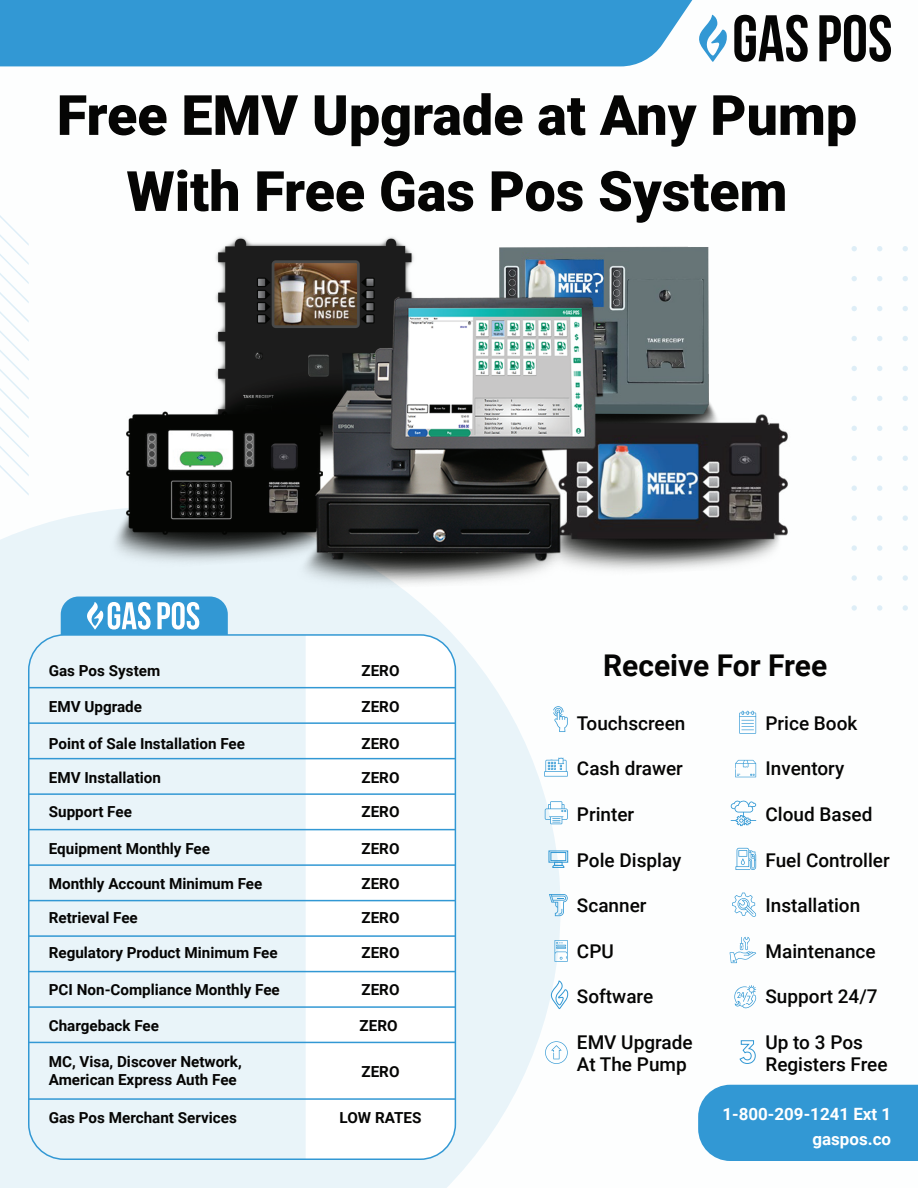
<style>
.page{position:relative;width:918px;height:1188px;background:#fff}
.page>*{position:absolute;margin:0;border:0;box-sizing:border-box;transform-origin:0 0}
.t1{font:900 55.65px/76.1px "Roboto";color:#050504;text-align:center}
.t2{font:700 30px "Roboto";color:#050504}
.t3{font:500 18.9px/22.8px "Roboto";color:#050504}
.t4{font:700 16.95px/24.8px "Roboto";color:#fff;text-align:right}
.t5{font:700 15.15px/18.3px "Roboto";color:#050504}
</style>
<div class="page">
<svg style="left:0;top:510px;width:561px;height:678px;background:#eaf4f9"></svg>
<svg style="left:903px;top:246px;width:5px;height:5px"></svg>
<svg style="left:903px;top:276px;width:5px;height:5px"></svg>
<svg style="left:903px;top:306px;width:5px;height:5px"></svg>
<svg style="left:903px;top:336px;width:5px;height:5px"></svg>
<svg style="left:903px;top:366px;width:5px;height:5px"></svg>
<svg style="left:903px;top:396px;width:5px;height:5px"></svg>
<svg style="left:903px;top:426px;width:5px;height:5px"></svg>
<svg style="left:903px;top:456px;width:5px;height:5px"></svg>
<svg style="left:903px;top:485px;width:5px;height:6px"></svg>
<svg style="left:903px;top:515px;width:5px;height:6px"></svg>
<svg style="left:903px;top:545px;width:5px;height:6px"></svg>
<svg style="left:903px;top:575px;width:5px;height:6px"></svg>
<svg style="left:903px;top:605px;width:5px;height:6px"></svg>
<svg style="left:877px;top:246px;width:5px;height:5px"></svg>
<svg style="left:877px;top:276px;width:5px;height:5px"></svg>
<svg style="left:877px;top:306px;width:5px;height:5px"></svg>
<svg style="left:877px;top:336px;width:5px;height:5px"></svg>
<svg style="left:877px;top:366px;width:5px;height:5px"></svg>
<svg style="left:877px;top:396px;width:5px;height:5px"></svg>
<svg style="left:877px;top:426px;width:5px;height:5px"></svg>
<svg style="left:877px;top:456px;width:5px;height:5px"></svg>
<svg style="left:877px;top:485px;width:5px;height:6px"></svg>
<svg style="left:877px;top:515px;width:5px;height:6px"></svg>
<svg style="left:877px;top:545px;width:5px;height:6px"></svg>
<svg style="left:877px;top:575px;width:5px;height:6px"></svg>
<svg style="left:877px;top:605px;width:5px;height:6px"></svg>
<svg style="left:852px;top:246px;width:5px;height:5px"></svg>
<svg style="left:852px;top:276px;width:5px;height:5px"></svg>
<svg style="left:852px;top:306px;width:5px;height:5px"></svg>
<svg style="left:852px;top:336px;width:5px;height:5px"></svg>
<svg style="left:852px;top:366px;width:5px;height:5px"></svg>
<svg style="left:852px;top:396px;width:5px;height:5px"></svg>
<svg style="left:852px;top:426px;width:5px;height:5px"></svg>
<svg style="left:852px;top:456px;width:5px;height:5px"></svg>
<svg style="left:852px;top:485px;width:5px;height:6px"></svg>
<svg style="left:852px;top:515px;width:5px;height:6px"></svg>
<svg style="left:852px;top:545px;width:5px;height:6px"></svg>
<svg style="left:852px;top:575px;width:5px;height:6px"></svg>
<svg style="left:852px;top:605px;width:5px;height:6px"></svg>
<svg style="left:0;top:215px;width:29px;height:280px"></svg>
<div style="left:0;top:0;width:692px;height:66px;background:#3298d4"></div>
<svg style="left:306px;top:635px;width:149px;height:524px"></svg>
<div style="left:28px;top:634px;width:428px;height:526px;border:2px solid #3298d4;border-radius:35px"></div>
<hr style="left:29px;top:687px;width:426px;height:1px;background:#3298d4">
<hr style="left:29px;top:722px;width:426px;height:2px;background:#3298d4">
<hr style="left:29px;top:758px;width:426px;height:1px;background:#3298d4">
<hr style="left:29px;top:793px;width:426px;height:2px;background:#3298d4">
<hr style="left:29px;top:829px;width:426px;height:1px;background:#3298d4">
<hr style="left:29px;top:864px;width:426px;height:2px;background:#3298d4">
<hr style="left:29px;top:900px;width:426px;height:1px;background:#3298d4">
<hr style="left:29px;top:935px;width:426px;height:2px;background:#3298d4">
<hr style="left:29px;top:971px;width:426px;height:1px;background:#3298d4">
<hr style="left:29px;top:1006px;width:426px;height:2px;background:#3298d4">
<hr style="left:29px;top:1042px;width:426px;height:1px;background:#3298d4">
<hr style="left:29px;top:1098px;width:426px;height:2px;background:#3298d4">
<div style="left:698px;top:1085px;width:220px;height:76px;background:#3298d4"></div>
<img style="left:109px;top:237px;width:679px;height:352px">
<svg style="left:734px;top:15px;width:74px;height:47px"></svg>
<svg style="left:819px;top:15px;width:72px;height:47px"></svg>
<svg style="left:699px;top:14px;width:28px;height:48px"></svg>
<svg style="left:61px;top:597px;width:167px;height:38px"></svg>
<svg style="left:549px;top:894px;width:19px;height:22px"></svg>
<svg style="left:545px;top:801px;width:23px;height:23px"></svg>
<svg style="left:553px;top:706px;width:15px;height:26px"></svg>
<svg style="left:544px;top:758px;width:24px;height:19px"></svg>
<div style="left:549px;top:851px;width:19px;height:12px;border:1px solid #3298d4"></div>
<div style="left:551px;top:852px;width:15px;height:9px;border:1px solid #3298d4"></div>
<svg style="left:552px;top:862px;width:13px;height:6px"></svg>
<svg style="left:555px;top:940px;width:13px;height:22px"></svg>
<svg style="left:550px;top:981px;width:19px;height:29px"></svg>
<svg style="left:545px;top:1041px;width:23px;height:23px"></svg>
<svg style="left:739px;top:711px;width:17px;height:23px"></svg>
<svg style="left:735px;top:760px;width:21px;height:17px"></svg>
<svg style="left:731px;top:800px;width:25px;height:26px"></svg>
<svg style="left:735px;top:848px;width:21px;height:22px"></svg>
<svg style="left:732px;top:893px;width:24px;height:24px"></svg>
<svg style="left:730px;top:937px;width:26px;height:26px"></svg>
<svg style="left:734px;top:985px;width:22px;height:23px"></svg>
<svg style="left:739px;top:1040px;width:17px;height:24px"></svg>
<h1 class="t1" style="left:57px;top:75px;width:802px">Free EMV Upgrade at Any Pump<br>With Free Gas Pos System</h1>
<p class="t5" style="left:49px;top:661px;width:113px">Gas Pos System</p>
<p class="t5" style="left:362px;top:661px;width:40px">ZERO</p>
<p class="t5" style="left:49px;top:697px;width:95px">EMV Upgrade</p>
<p class="t5" style="left:362px;top:697px;width:40px">ZERO</p>
<p class="t5" style="left:49px;top:734px;width:198px">Point of Sale Installation Fee</p>
<p class="t5" style="left:362px;top:734px;width:40px">ZERO</p>
<p class="t5" style="left:49px;top:768px;width:114px">EMV Installation</p>
<p class="t5" style="left:49px;top:802px;width:85px">Support Fee</p>
<p class="t5" style="left:49px;top:839px;width:163px">Equipment Monthly Fee</p>
<p class="t5" style="left:49px;top:874px;width:215px">Monthly Account Minimum Fee</p>
<p class="t5" style="left:49px;top:908px;width:91px">Retrieval Fee</p>
<p class="t5" style="left:49px;top:943px;width:230px">Regulatory Product Minimum Fee</p>
<p class="t5" style="left:49px;top:980px;width:233px">PCI Non-Compliance Monthly Fee</p>
<p class="t5" style="left:49px;top:1016px;width:112px">Chargeback Fee</p>
<p class="t5" style="left:49px;top:1052px;width:194px">MC, Visa, Discover Network,<br>American Express Auth Fee</p>
<p class="t5" style="left:49px;top:1108px;width:190px">Gas Pos Merchant Services</p>
<p class="t5" style="left:362px;top:768px;width:40px">ZERO</p>
<p class="t5" style="left:362px;top:802px;width:40px">ZERO</p>
<p class="t5" style="left:362px;top:839px;width:40px">ZERO</p>
<p class="t5" style="left:362px;top:874px;width:40px">ZERO</p>
<p class="t5" style="left:362px;top:908px;width:40px">ZERO</p>
<p class="t5" style="left:362px;top:943px;width:40px">ZERO</p>
<p class="t5" style="left:362px;top:980px;width:40px">ZERO</p>
<p class="t5" style="left:360px;top:1016px;width:40px">ZERO</p>
<p class="t5" style="left:362px;top:1062px;width:40px">ZERO</p>
<p class="t5" style="left:340px;top:1108px;width:83px">LOW RATES</p>
<h2 class="t2" style="left:603px;top:645px;width:226px">Receive For Free</h2>
<p class="t3" style="left:577px;top:711px;width:110px">Touchscreen</p>
<p class="t3" style="left:577px;top:757px;width:108px">Cash drawer</p>
<p class="t3" style="left:577px;top:802px;width:59px">Printer</p>
<p class="t3" style="left:577px;top:848px;width:106px">Pole Display</p>
<p class="t3" style="left:577px;top:893px;width:71px">Scanner</p>
<p class="t3" style="left:577px;top:939px;width:38px">CPU</p>
<p class="t3" style="left:577px;top:984px;width:78px">Software</p>
<p class="t3" style="left:577px;top:1030px;width:117px">EMV Upgrade<br>At The Pump</p>
<p class="t3" style="left:766px;top:711px;width:93px">Price Book</p>
<p class="t3" style="left:766px;top:757px;width:80px">Inventory</p>
<p class="t3" style="left:766px;top:802px;width:108px">Cloud Based</p>
<p class="t3" style="left:766px;top:848px;width:126px">Fuel Controller</p>
<p class="t3" style="left:766px;top:893px;width:96px">Installation</p>
<p class="t3" style="left:766px;top:939px;width:112px">Maintenance</p>
<p class="t3" style="left:766px;top:984px;width:114px">Support 24/7</p>
<p class="t3" style="left:766px;top:1030px;width:124px">Up to 3 Pos<br>Registers Free</p>
<p class="t4" style="left:723px;top:1101px;width:170px">1-800-209-1241 Ext 1 gaspos.co</p>
</div>
